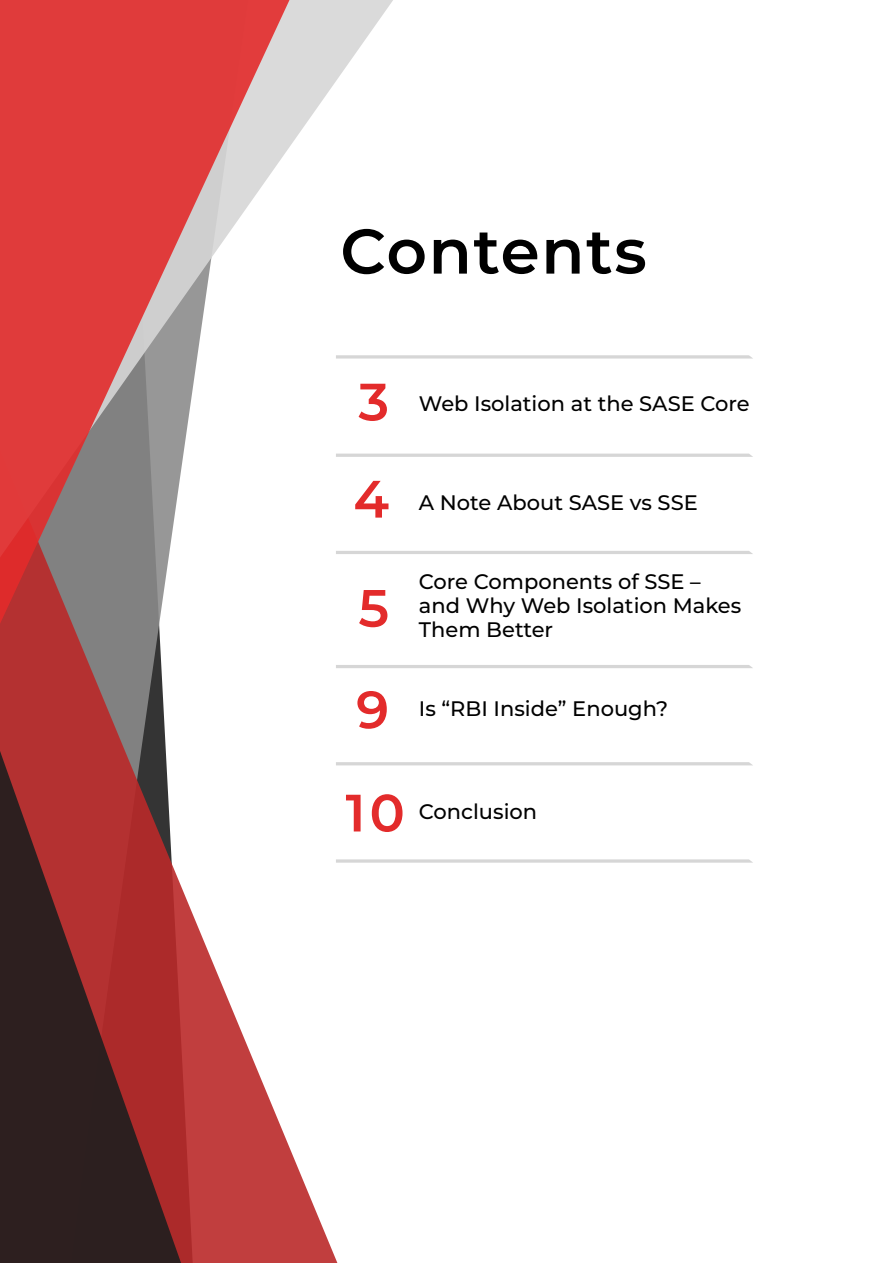
<style>
.page{position:relative;width:893px;height:1263px;background:#fff}
.page>*{position:absolute;margin:0;border:0;box-sizing:border-box;transform-origin:0 0}
.t1{font:600 63px "Montserrat";letter-spacing:.025em;color:#000}
.t2{font:600 52.5px/103.2px "Montserrat";color:#e32b2b}
.t3{font:500 21px/24px "Montserrat";color:#000}
</style>
<div class="page">
<svg style="left:0;top:653px;width:352px;height:610px"></svg>
<svg style="left:292px;top:0;width:108px;height:454px"></svg>
<svg style="left:0;top:0;width:292px;height:653px;fill:#e04141"></svg>
<svg style="left:0;top:734px;width:195px;height:529px;background:#732f2f"></svg>
<svg style="left:336px;top:762px;width:416px;height:3px"></svg>
<svg style="left:336px;top:859px;width:417px;height:4px;background:#ddd"></svg>
<svg style="left:336px;top:665px;width:417px;height:3px"></svg>
<svg style="left:336px;top:551px;width:417px;height:3px"></svg>
<svg style="left:336px;top:454px;width:417px;height:3px"></svg>
<svg style="left:336px;top:355px;width:417px;height:4px;background:#ddd"></svg>
<h1 class="t1" style="left:340px;top:207px;width:308px">Contents</h1>
<h2 class="t2" style="left:359px;top:348px;width:32px">3</h2>
<p class="t3" style="left:419px;top:391px;width:332px">Web Isolation at the SASE Core</p>
<h2 class="t2" style="left:353px;top:445px;width:37px">4</h2>
<p class="t3" style="left:419px;top:490px;width:280px">A Note About SASE vs SSE</p>
<h2 class="t2" style="left:358px;top:554px;width:32px">5</h2>
<p class="t3" style="left:419px;top:568px;width:324px">Core Components of SSE – and Why Web Isolation Makes<br>Them Better</p>
<h2 class="t2" style="left:346px;top:656px;width:61px">9<br>10</h2>
<p class="t3" style="left:419px;top:695px;width:251px">Is “RBI Inside” Enough?</p>
<p class="t3" style="left:419px;top:799px;width:120px">Conclusion</p>
</div>
